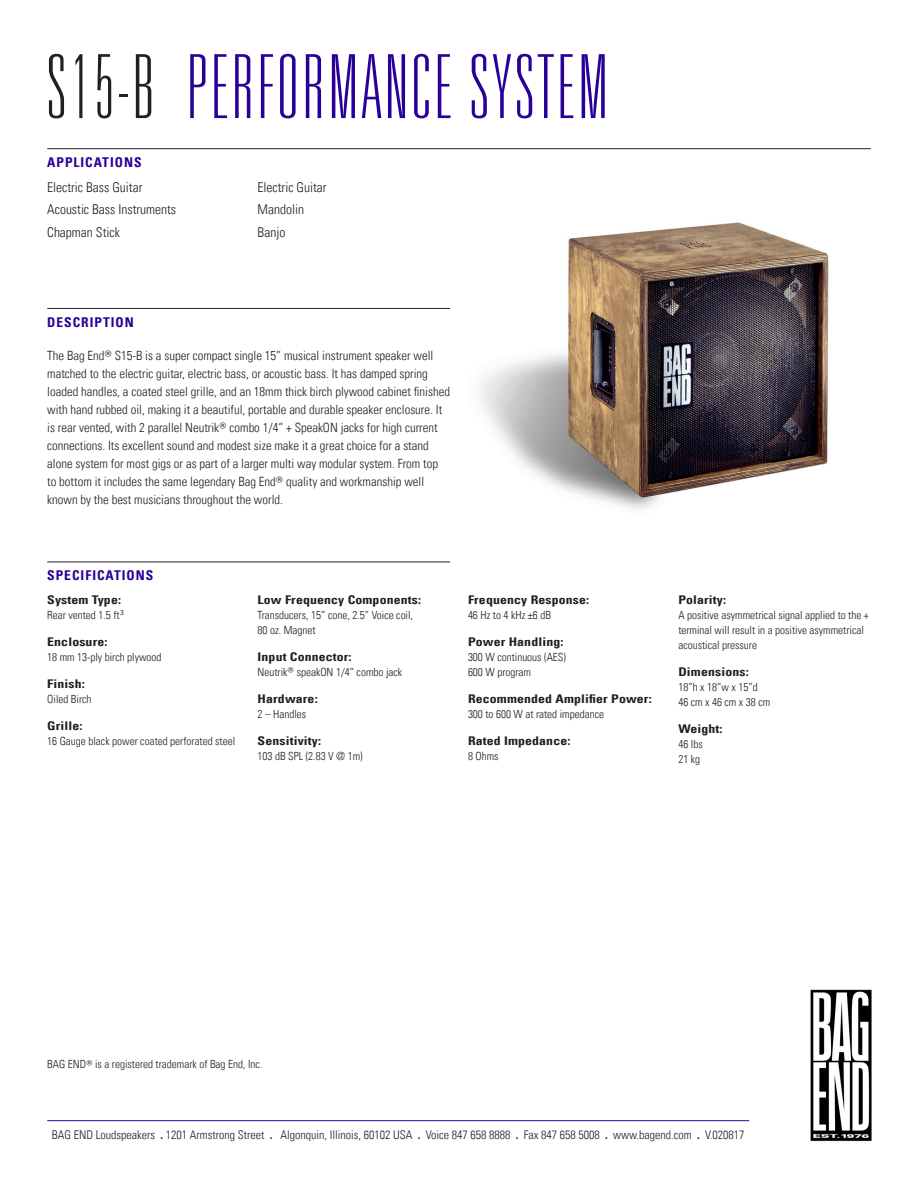
<style>
.page{position:relative;width:918px;height:1188px;background:#fff}
.page>*{position:absolute;margin:0;border:0;box-sizing:border-box;transform-origin:0 0}
.Product_Header{font:100 ultra-condensed 88.5px "Univers LT Std";letter-spacing:.05em;color:#290098}
.Applications_Body_Te{font:13.5px "Univers Com 47 Light Cond";color:#231f20}
.Main_Header_Divider{font:13.5px "Univers Com 67 Bold Cond";letter-spacing:.075em;color:#290098}
.Description_Body_Tex{font:12.75px/18px "Univers Com 47 Light Cond";color:#231f20}
.Quick_Specs_Header{font:12px "Univers Com 67 Bold Cond";letter-spacing:.01em;color:#231f20;scale:1.15 1}
.t1{font:12px "Univers Com 47 Light Cond";color:#231f20}
.Quick_Specs_Body_Tex{font:11.25px/15px "Univers Com 47 Light Cond";color:#231f20}
.s1{color:#231f20}
.s2{font-family:"Univers Com 67 Bold Cond"}
</style>
<div class="page">
<hr style="left:47px;top:1120px;width:702px;height:1px;background:#290098">
<img style="left:810px;top:989px;width:62px;height:153px">
<img style="left:480px;top:222px;width:349px;height:287px">
<hr style="left:47px;top:148px;width:824px;height:1px;background:#231f20">
<hr style="left:47px;top:308px;width:403px;height:1px;background:#231f20">
<hr style="left:47px;top:562px;width:403px;height:1px;background:#231f20">
<p class="Product_Header" style="left:47px;top:42px;width:562px"><span class="s1">S15-B</span> PERFORMANCE SYSTEM</p>
<p class="Main_Header_Divider" style="left:47px;top:154px;width:96px">APPLICATIONS</p>
<p class="Applications_Body_Te" style="left:47px;top:179px;width:97px">Electric Bass Guitar</p>
<p class="Applications_Body_Te" style="left:47px;top:202px;width:130px">Acoustic Bass Instruments</p>
<p class="Applications_Body_Te" style="left:47px;top:224px;width:74px">Chapman Stick</p>
<p class="Applications_Body_Te" style="left:258px;top:179px;width:70px">Electric Guitar</p>
<p class="Applications_Body_Te" style="left:258px;top:202px;width:48px">Mandolin</p>
<p class="Applications_Body_Te" style="left:258px;top:224px;width:29px">Banjo</p>
<p class="Main_Header_Divider" style="left:47px;top:314px;width:88px">DESCRIPTION</p>
<p class="Description_Body_Tex" style="left:47px;top:347px;width:404px">The Bag End<sup>®</sup> S15-B is a super compact single 15” musical instrument speaker well matched to the electric guitar, electric bass, or acoustic bass. It has damped spring loaded handles, a coated steel grille, and an 18mm thick birch plywood cabinet finished with hand rubbed oil, making it a beautiful, portable and durable speaker enclosure. It is rear vented, with 2 parallel Neutrik<sup>®</sup> combo 1/4” + SpeakON jacks for high current connections. Its excellent sound and modest size make it a great choice for a stand alone system for most gigs or as part of a larger multi way modular system. From top to bottom it includes the same legendary Bag End<sup>®</sup> quality and workmanship well known by the best musicians throughout the world.</p>
<p class="Main_Header_Divider" style="left:47px;top:567px;width:108px">SPECIFICATIONS</p>
<p class="Quick_Specs_Header" style="left:47px;top:593px;width:66px">System Type:</p>
<p class="Quick_Specs_Body_Tex" style="left:47px;top:608px;width:78px">Rear vented 1.5 ft<sup>3</sup></p>
<p class="Quick_Specs_Header" style="left:47px;top:635px;width:54px">Enclosure:</p>
<p class="Quick_Specs_Body_Tex" style="left:47px;top:650px;width:116px">18 mm 13-ply birch plywood</p>
<p class="Quick_Specs_Header" style="left:47px;top:677px;width:34px">Finish:</p>
<p class="Quick_Specs_Body_Tex" style="left:47px;top:692px;width:46px">Oiled Birch</p>
<p class="Quick_Specs_Header" style="left:47px;top:719px;width:32px">Grille:</p>
<p class="Quick_Specs_Body_Tex" style="left:47px;top:734px;width:190px">16 Gauge black power coated perforated steel</p>
<p class="Quick_Specs_Header" style="left:258px;top:593px;width:144px">Low Frequency Components:</p>
<p class="Quick_Specs_Body_Tex" style="left:258px;top:608px;width:157px">Transducers, 15” cone, 2.5” Voice coil,</p>
<p class="Quick_Specs_Body_Tex" style="left:258px;top:623px;width:60px">80 oz. Magnet</p>
<p class="Quick_Specs_Header" style="left:258px;top:650px;width:83px">Input Connector:</p>
<p class="Quick_Specs_Body_Tex" style="left:258px;top:665px;width:146px">Neutrik<sup>®</sup> speakON 1/4” combo jack</p>
<p class="Quick_Specs_Header" style="left:258px;top:692px;width:54px">Hardware:</p>
<p class="Quick_Specs_Body_Tex" style="left:258px;top:707px;width:50px">2 – Handles</p>
<p class="Quick_Specs_Header" style="left:258px;top:734px;width:57px">Sensitivity:</p>
<p class="Quick_Specs_Body_Tex" style="left:258px;top:749px;width:107px">103 dB SPL (2.83 V @ 1m)</p>
<p class="Quick_Specs_Header" style="left:468px;top:593px;width:107px">Frequency Response:</p>
<p class="Quick_Specs_Body_Tex" style="left:468px;top:608px;width:85px">46 Hz to 4 kHz ±6 dB</p>
<p class="Quick_Specs_Header" style="left:468px;top:635px;width:85px">Power Handling:</p>
<p class="Quick_Specs_Body_Tex" style="left:468px;top:650px;width:100px">300 W continuous (AES)</p>
<p class="Quick_Specs_Body_Tex" style="left:468px;top:665px;width:65px">600 W program</p>
<p class="Quick_Specs_Header" style="left:468px;top:692px;width:161px">Recommended Amplifier Power:</p>
<p class="Quick_Specs_Body_Tex" style="left:468px;top:707px;width:138px">300 to 600 W at rated impedance</p>
<p class="Quick_Specs_Header" style="left:468px;top:734px;width:91px">Rated Impedance:</p>
<p class="Quick_Specs_Body_Tex" style="left:468px;top:749px;width:32px">8 Ohms</p>
<p class="Quick_Specs_Header" style="left:678px;top:593px;width:43px">Polarity:</p>
<p class="Quick_Specs_Body_Tex" style="left:678px;top:608px;width:192px">A positive asymmetrical signal applied to the + terminal will result in a positive asymmetrical acoustical pressure</p>
<p class="Quick_Specs_Header" style="left:678px;top:665px;width:63px">Dimensions:</p>
<p class="Quick_Specs_Body_Tex" style="left:678px;top:680px;width:81px">18”h x 18”w x 15”d</p>
<p class="Quick_Specs_Body_Tex" style="left:678px;top:695px;width:93px">46 cm x 46 cm x 38 cm</p>
<p class="Quick_Specs_Header" style="left:678px;top:722px;width:40px">Weight:</p>
<p class="Quick_Specs_Body_Tex" style="left:678px;top:737px;width:26px">46 lbs</p>
<p class="Quick_Specs_Body_Tex" style="left:678px;top:752px;width:23px">21 kg</p>
<p class="Quick_Specs_Body_Tex" style="left:47px;top:1057px;width:217px">BAG END<sup>®</sup> is a registered trademark of Bag End, Inc.</p>
<p class="t1" style="left:52px;top:1127px;width:694px">BAG END Loudspeakers <span class="s2">.</span> 1201 Armstrong Street <span class="s2">.</span> Algonquin, Illinois, 60102 USA <span class="s2">.</span> Voice 847 658 8888 <span class="s2">.</span> Fax 847 658 5008 <span class="s2">.</span> www.bagend.com <span class="s2">.</span> V.020817</p>
</div>
